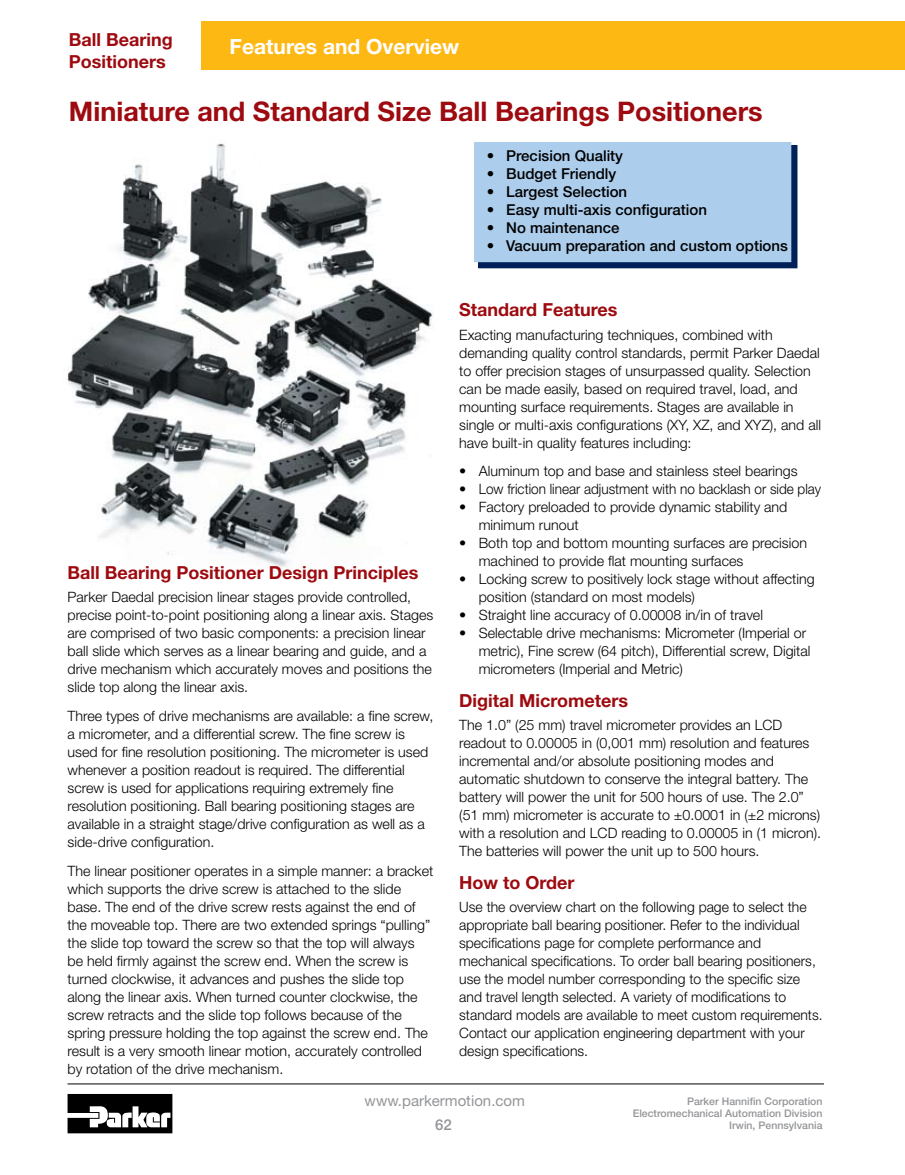
<style>
.page{position:relative;width:905px;height:1175px;background:#fff}
.page>*{position:absolute;margin:0;border:0;box-sizing:border-box;transform-origin:0 0}
.t1{font:700 27px "Helvetica Neue LT Std";color:#9d0a0f}
.t2{font:700 21px "Helvetica Neue LT Std";color:#fff}
.t3{font:700 18px/21.6px "Helvetica Neue LT Std";color:#9d0a0f}
.t4{font:500 15px "Helvetica Neue LT Std";color:#000}
.t5{font:15px "Helvetica Neue LT Std";color:#939598}
.t6{font:500 15px "Helvetica Neue LT Std";color:#939598}
.t7{font:300 14.25px/18px "Helvetica Neue LT Std";color:#000}
.t8{font:500 10.5px/12px "Helvetica Neue LT Std";color:#939598;text-align:right}
</style>
<div class="page">
<div style="left:201px;top:0;width:703px;height:70px;background:#fdb813"></div>
<hr style="left:68px;top:1083px;width:756px;height:1px;background:#000">
<div style="left:178px;top:0;width:726px;height:21px;background:#fff"></div>
<svg style="left:68px;top:1094px;width:104px;height:39px"></svg>
<hr style="left:904px;top:0;width:1px;height:70px;background:#fdb813">
<svg style="left:904px;top:0;width:1px;height:21px"></svg>
<img style="left:67px;top:143px;width:367px;height:424px">
<svg style="left:480px;top:147px;width:315px;height:119px;background:#092a5f"></svg>
<div style="left:478px;top:145px;width:319px;height:123px;border:1px solid #002157"></div>
<div style="left:475px;top:142px;width:315px;height:120px;background:#accdec"></div>
<div style="left:474px;top:142px;width:317px;height:120px;border:1px solid #accdec"></div>
<p class="t3" style="left:69px;top:28px;width:105px">Ball Bearing<br>Positioners</p>
<h2 class="t2" style="left:230px;top:34px;width:231px">Features and Overview</h2>
<h1 class="t1" style="left:69px;top:94px;width:695px">Miniature and Standard Size Ball Bearings Positioners</h1>
<p class="t4" style="left:487px;top:146px;width:138px">• Precision Quality</p>
<p class="t4" style="left:487px;top:164px;width:131px">• Budget Friendly</p>
<p class="t4" style="left:487px;top:182px;width:142px">• Largest Selection</p>
<p class="t4" style="left:487px;top:200px;width:222px">• Easy multi-axis configuration</p>
<p class="t4" style="left:487px;top:218px;width:134px">• No maintenance</p>
<p class="t4" style="left:487px;top:236px;width:302px">• Vacuum preparation and custom options</p>
<p class="t3" style="left:68px;top:561px;width:352px">Ball Bearing Positioner Design Principles</p>
<p class="t7" style="left:68px;top:588px;width:367px">Parker Daedal precision linear stages provide controlled, precise point-to-point positioning along a linear axis. Stages are comprised of two basic components: a precision linear ball slide which serves as a linear bearing and guide, and a drive mechanism which accurately moves and positions the slide top along the linear axis.</p>
<p class="t7" style="left:68px;top:706px;width:367px">Three types of drive mechanisms are available: a fine screw, a micrometer, and a differential screw. The fine screw is used for fine resolution positioning. The micrometer is used whenever a position readout is required. The differential screw is used for applications requiring extremely fine resolution positioning. Ball bearing positioning stages are available in a straight stage/drive configuration as well as a side-drive configuration.</p>
<p class="t7" style="left:68px;top:861px;width:367px">The linear positioner operates in a simple manner: a bracket which supports the drive screw is attached to the slide base. The end of the drive screw rests against the end of the moveable top. There are two extended springs “pulling” the slide top toward the screw so that the top will always be held firmly against the screw end. When the screw is turned clockwise, it advances and pushes the slide top along the linear axis. When turned counter clockwise, the screw retracts and the slide top follows because of the spring pressure holding the top against the screw end. The result is a very smooth linear motion, accurately controlled by rotation of the drive mechanism.</p>
<p class="t3" style="left:459px;top:298px;width:160px">Standard Features</p>
<p class="t7" style="left:459px;top:325px;width:363px">Exacting manufacturing techniques, combined with demanding quality control standards, permit Parker Daedal to offer precision stages of unsurpassed quality. Selection can be made easily, based on required travel, load, and mounting surface requirements. Stages are available in single or multi-axis configurations (XY, XZ, and XYZ), and all have built-in quality features including:</p>
<p class="t7" style="left:459px;top:462px;width:340px">• Aluminum top and base and stainless steel bearings</p>
<p class="t7" style="left:459px;top:480px;width:363px">• Low friction linear adjustment with no backlash or side play</p>
<p class="t7" style="left:478px;top:498px;width:310px;text-indent:-20px">• Factory preloaded to provide dynamic stability and minimum runout</p>
<p class="t7" style="left:478px;top:534px;width:330px;text-indent:-19px">• Both top and bottom mounting surfaces are precision machined to provide flat mounting surfaces</p>
<p class="t7" style="left:478px;top:570px;width:337px;text-indent:-19px">• Locking screw to positively lock stage without affecting position (standard on most models)</p>
<p class="t7" style="left:459px;top:606px;width:305px">• Straight line accuracy of 0.00008 in/in of travel</p>
<p class="t7" style="left:478px;top:624px;width:333px;text-indent:-19px">• Selectable drive mechanisms: Micrometer (Imperial or metric), Fine screw (64 pitch), Differential screw, Digital micrometers (Imperial and Metric)</p>
<p class="t3" style="left:459px;top:689px;width:170px">Digital Micrometers</p>
<p class="t7" style="left:459px;top:716px;width:363px">The 1.0” (25 mm) travel micrometer provides an LCD readout to 0.00005 in (0,001 mm) resolution and features incremental and/or absolute positioning modes and automatic shutdown to conserve the integral battery. The battery will power the unit for 500 hours of use. The 2.0” (51 mm) micrometer is accurate to ±0.0001 in (±2 microns) with a resolution and LCD reading to 0.00005 in (1 micron).<br>The batteries will power the unit up to 500 hours.</p>
<p class="t3" style="left:459px;top:871px;width:117px">How to Order</p>
<p class="t7" style="left:459px;top:897px;width:365px">Use the overview chart on the following page to select the appropriate ball bearing positioner. Refer to the individual specifications page for complete performance and mechanical specifications. To order ball bearing positioners, use the model number corresponding to the specific size and travel length selected. A variety of modifications to standard models are available to meet custom requirements.<br>Contact our application engineering department with your design specifications.</p>
<p class="t5" style="left:364px;top:1091px;width:162px">www.parkermotion.com</p>
<p class="t8" style="left:632px;top:1094px;width:191px">Parker Hannifin Corporation<br>Electromechanical Automation Division</p>
<p class="t6" style="left:435px;top:1115px;width:18px">62</p>
<p class="t8" style="left:729px;top:1118px;width:95px">Irwin, Pennsylvania</p>
</div>
